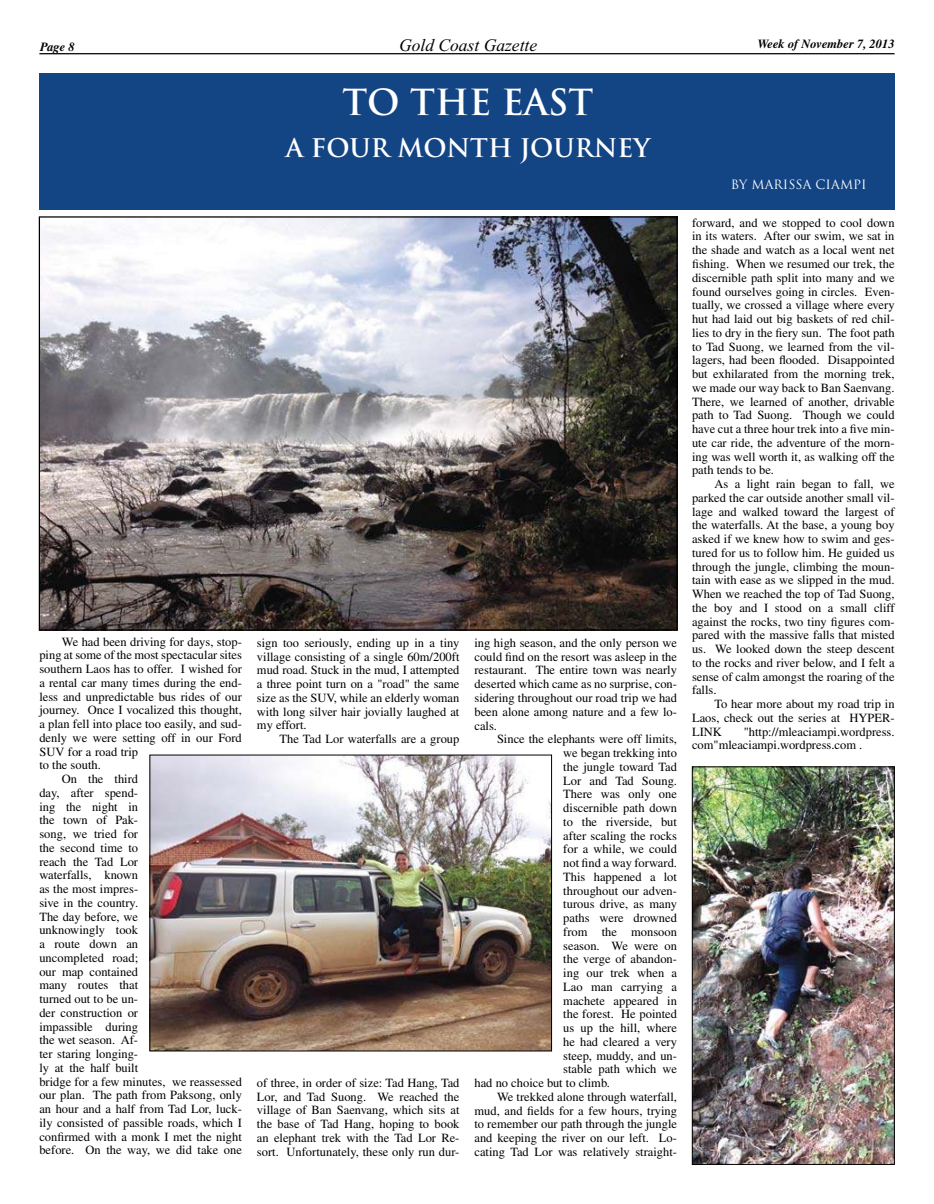
<style>
.page{position:relative;width:934px;height:1204px;background:#fff}
.page>*{position:absolute;margin:0;border:0;box-sizing:border-box;transform-origin:0 0}
.t1{font:700 35px "Trajan";color:#fff}
.t2{font:700 25px "Trajan";color:#fff}
.t3{font:italic 17.5px "Times New Roman";color:#000}
.t4{font:12.5px/13.8px "Times";color:#000;text-align:justify}
.t5{font:italic 700 12.5px "Times";color:#000}
.t6{font:12.5px "Trajan";color:#fff}
</style>
<div class="page">
<hr style="left:39px;top:53px;width:855px;height:1px;background:#000">
<div style="left:39px;top:73px;width:855px;height:137px;background:#134484"></div>
<img style="left:41px;top:218px;width:635px;height:411px">
<img style="left:694px;top:768px;width:198px;height:394px">
<div style="left:692px;top:766px;width:202px;height:398px;border:1px solid #000"></div>
<img style="left:151px;top:756px;width:399px;height:293px">
<div style="left:149px;top:754px;width:403px;height:297px;border:1px solid #000"></div>
<p class="t5" style="left:40px;top:42px;width:36px">Page 8</p>
<h3 class="t3" style="left:399px;top:39px;width:140px">Gold Coast Gazette</h3>
<p class="t5" style="left:757px;top:39px;width:139px">Week of November 7, 2013</p>
<p class="t4" style="left:62px;top:635px;width:181px">We had been driving for days, stop-</p>
<p class="t4" style="left:39px;top:649px;width:204px">ping at some of the most spectacular sites</p>
<p class="t4" style="left:39px;top:663px;width:204px">southern Laos has to offer. I wished for</p>
<p class="t4" style="left:39px;top:677px;width:204px">a rental car many times during the end-</p>
<p class="t4" style="left:39px;top:690px;width:204px">less and unpredictable bus rides of our</p>
<p class="t4" style="left:39px;top:704px;width:204px">journey. Once I vocalized this thought,</p>
<p class="t4" style="left:39px;top:718px;width:204px">a plan fell into place too easily, and sud-</p>
<p class="t4" style="left:39px;top:732px;width:204px">denly we were setting off in our Ford</p>
<p class="t4" style="left:39px;top:745px;width:100px">SUV for a road trip</p>
<p class="t4" style="left:39px;top:759px;width:63px">to the south.</p>
<p class="t4" style="left:62px;top:773px;width:78px">On the third</p>
<p class="t4" style="left:39px;top:787px;width:100px">day, after spend-</p>
<p class="t4" style="left:39px;top:800px;width:100px">ing the night in</p>
<p class="t4" style="left:39px;top:814px;width:100px">the town of Pak-</p>
<p class="t4" style="left:39px;top:828px;width:100px">song, we tried for</p>
<p class="t4" style="left:39px;top:842px;width:100px">the second time to</p>
<p class="t4" style="left:39px;top:855px;width:100px">reach the Tad Lor</p>
<p class="t4" style="left:39px;top:869px;width:100px">waterfalls, known</p>
<p class="t4" style="left:39px;top:883px;width:100px">as the most impres-</p>
<p class="t4" style="left:39px;top:897px;width:100px">sive in the country.</p>
<p class="t4" style="left:39px;top:910px;width:100px">The day before, we</p>
<p class="t4" style="left:39px;top:924px;width:100px">unknowingly took</p>
<p class="t4" style="left:39px;top:938px;width:100px">a route down an</p>
<p class="t4" style="left:39px;top:952px;width:100px">uncompleted road;</p>
<p class="t4" style="left:39px;top:965px;width:100px">our map contained</p>
<p class="t4" style="left:39px;top:979px;width:100px">many routes that</p>
<p class="t4" style="left:39px;top:993px;width:100px">turned out to be un-</p>
<p class="t4" style="left:39px;top:1007px;width:100px">der construction or</p>
<p class="t4" style="left:39px;top:1020px;width:100px">impassible during</p>
<p class="t4" style="left:39px;top:1034px;width:100px">the wet season. Af-</p>
<p class="t4" style="left:39px;top:1048px;width:100px">ter staring longing-</p>
<p class="t4" style="left:39px;top:1062px;width:100px">ly at the half built</p>
<p class="t4" style="left:39px;top:1075px;width:204px">bridge for a few minutes, we reassessed</p>
<p class="t4" style="left:39px;top:1089px;width:204px">our plan. The path from Paksong, only</p>
<p class="t4" style="left:39px;top:1103px;width:204px">an hour and a half from Tad Lor, luck-</p>
<p class="t4" style="left:39px;top:1117px;width:204px">ily consisted of passible roads, which I</p>
<p class="t4" style="left:39px;top:1130px;width:204px">confirmed with a monk I met the night</p>
<p class="t4" style="left:39px;top:1144px;width:204px">before. On the way, we did take one</p>
<h1 class="t1" style="left:343px;top:88px;width:252px">TO THE EAST</h1>
<h2 class="t2" style="left:286px;top:138px;width:366px">A FOUR MONTH JOURNEY</h2>
<p class="t4" style="left:257px;top:637px;width:204px">sign too seriously, ending up in a tiny village consisting of a single 60m/200ft mud road. Stuck in the mud, I attempted a three point turn on a "road" the same size as the SUV, while an elderly woman with long silver hair jovially laughed at my effort.</p>
<p class="t4" style="left:279px;top:733px;width:181px">The Tad Lor waterfalls are a group</p>
<p class="t4" style="left:257px;top:1077px;width:204px">of three, in order of size: Tad Hang, Tad Lor, and Tad Suong. We reached the village of Ban Saenvang, which sits at the base of Tad Hang, hoping to book an elephant trek with the Tad Lor Re&shy;sort. Unfortunately, these only run dur-</p>
<p class="t4" style="left:474px;top:637px;width:204px">ing high season, and the only person we could find on the resort was asleep in the restaurant. The entire town was nearly deserted which came as no surprise, con&shy;sidering throughout our road trip we had been alone among nature and a few lo&shy;cals.</p>
<p class="t4" style="left:497px;top:733px;width:181px">Since the elephants were off limits,</p>
<p class="t4" style="left:563px;top:747px;width:115px">we began trekking into</p>
<p class="t4" style="left:563px;top:761px;width:115px">the jungle toward Tad</p>
<p class="t4" style="left:563px;top:774px;width:115px">Lor and Tad Soung.</p>
<p class="t4" style="left:563px;top:788px;width:115px">There was only one</p>
<p class="t4" style="left:563px;top:802px;width:115px">discernible path down</p>
<p class="t4" style="left:563px;top:816px;width:115px">to the riverside, but</p>
<p class="t4" style="left:563px;top:829px;width:115px">after scaling the rocks</p>
<p class="t4" style="left:563px;top:843px;width:115px">for a while, we could</p>
<p class="t4" style="left:563px;top:857px;width:115px">not find a way forward.</p>
<p class="t4" style="left:563px;top:871px;width:115px">This happened a lot</p>
<p class="t4" style="left:563px;top:884px;width:115px">throughout our adven-</p>
<p class="t4" style="left:563px;top:898px;width:115px">turous drive, as many</p>
<p class="t4" style="left:563px;top:912px;width:115px">paths were drowned</p>
<p class="t4" style="left:563px;top:926px;width:115px">from the monsoon</p>
<p class="t4" style="left:563px;top:939px;width:115px">season. We were on</p>
<p class="t4" style="left:563px;top:953px;width:115px">the verge of abandon-</p>
<p class="t4" style="left:563px;top:967px;width:115px">ing our trek when a</p>
<p class="t4" style="left:563px;top:981px;width:115px">Lao man carrying a</p>
<p class="t4" style="left:563px;top:994px;width:115px">machete appeared in</p>
<p class="t4" style="left:563px;top:1008px;width:115px">the forest. He pointed</p>
<p class="t4" style="left:563px;top:1022px;width:115px">us up the hill, where</p>
<p class="t4" style="left:563px;top:1036px;width:115px">he had cleared a very</p>
<p class="t4" style="left:563px;top:1049px;width:115px">steep, muddy, and un-</p>
<p class="t4" style="left:563px;top:1063px;width:115px">stable path which we</p>
<p class="t4" style="left:474px;top:1077px;width:137px">had no choice but to climb.</p>
<p class="t4" style="left:497px;top:1091px;width:181px">We trekked alone through waterfall,</p>
<p class="t4" style="left:474px;top:1104px;width:204px">mud, and fields for a few hours, trying</p>
<p class="t4" style="left:474px;top:1118px;width:204px">to remember our path through the jungle</p>
<p class="t4" style="left:474px;top:1132px;width:204px">and keeping the river on our left. Lo-</p>
<p class="t4" style="left:474px;top:1146px;width:204px">cating Tad Lor was relatively straight-</p>
<p class="t6" style="left:731px;top:178px;width:137px">BY MARISSA CIAMPI</p>
<p class="t4" style="left:692px;top:217px;width:204px">forward, and we stopped to cool down in its waters. After our swim, we sat in the shade and watch as a local went net fishing. When we resumed our trek, the discernible path split into many and we found ourselves going in circles. Even&shy;tually, we crossed a village where every hut had laid out big baskets of red chil&shy;lies to dry in the fiery sun. The foot path to Tad Suong, we learned from the vil&shy;lagers, had been flooded. Disappointed but exhilarated from the morning trek, we made our way back to Ban Saenvang.<br>There, we learned of another, drivable path to Tad Suong. Though we could have cut a three hour trek into a five min&shy;ute car ride, the adventure of the morn&shy;ing was well worth it, as walking off the path tends to be.</p>
<p class="t4" style="left:692px;top:478px;width:204px;text-indent:22px">As a light rain began to fall, we parked the car outside another small vil&shy;lage and walked toward the largest of the waterfalls. At the base, a young boy asked if we knew how to swim and ges&shy;tured for us to follow him. He guided us through the jungle, climbing the moun&shy;tain with ease as we slipped in the mud.<br>When we reached the top of Tad Suong, the boy and I stood on a small cliff against the rocks, two tiny figures com&shy;pared with the massive falls that misted us. We looked down the steep descent to the rocks and river below, and I felt a sense of calm amongst the roaring of the falls.</p>
<p class="t4" style="left:692px;top:698px;width:204px;text-indent:22px">To hear more about my road trip in Laos, check out the series at HYPER-LINK</p>
<p class="t4" style="left:692px;top:725px;width:204px;text-indent:52px">"http://mleaciampi.wordpress. com"mleaciampi.wordpress.com .</p>
</div>
